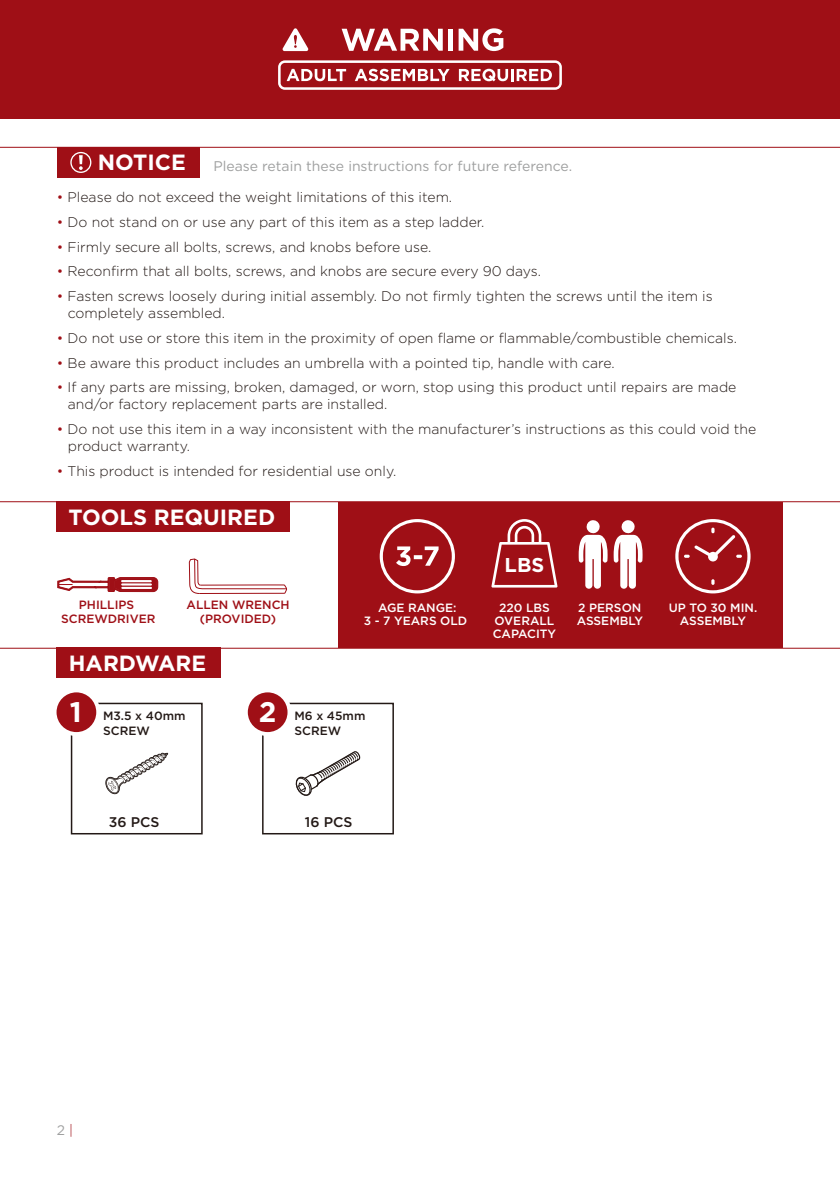
<style>
.page{position:relative;width:840px;height:1191px;background:#fff}
.page>*{position:absolute;margin:0;border:0;box-sizing:border-box;transform-origin:0 0}
.t1{font:700 28.2px "Gotham";color:#fff}
.t2{font:700 22px "Gotham";color:#fff}
.t3{font:700 20px "Gotham";color:#fff}
.t4{font:300 14px/16.8px "Gotham";color:#231916}
.t5{font:14px "Gotham";color:#9fa0a0}
.t6{font:500 14px "Gotham";color:#231916}
.t7{font:13.8px "Gotham";color:#9fa0a0}
.t8{font:500 12px/13px "Gotham";color:#fff;text-align:center}
.t9{font:500 12px/14.4px "Gotham";color:#9f0f16;text-align:center}
.t10{font:500 12px/14.4px "Gotham";color:#231916}
.s1{color:#9f0f16}
.s2{font-weight:300;color:#9f0f16}
</style>
<div class="page">
<div style="left:338px;top:502px;width:444px;height:145px;background:#9f0f16"></div>
<div style="left:56px;top:647px;width:164px;height:31px;background:#9f0f16"></div>
<div style="left:71px;top:702px;width:131px;height:132px;border:2px solid #231916"></div>
<svg style="left:56px;top:692px;width:44px;height:44px"></svg>
<div style="left:262px;top:702px;width:132px;height:132px;border:2px solid #231916"></div>
<div style="left:57px;top:501px;width:232px;height:31px;background:#9f0f16"></div>
<hr style="left:0;top:501px;width:839px;height:1px;background:#9f0f16">
<hr style="left:0;top:647px;width:839px;height:1px;background:#9f0f16">
<svg style="left:675px;top:519px;width:75px;height:74px"></svg>
<svg style="left:57px;top:577px;width:101px;height:15px"></svg>
<svg style="left:491px;top:519px;width:66px;height:68px"></svg>
<div style="left:57px;top:147px;width:142px;height:31px;background:#9f0f16"></div>
<hr style="left:0;top:147px;width:839px;height:1px;background:#9f0f16">
<div style="left:70px;top:152px;width:21px;height:21px;border:1px solid #fff;border-radius:50%"></div>
<svg style="left:79px;top:155px;width:4px;height:15px"></svg>
<div style="left:0;top:0;width:839px;height:119px;background:#9f0f16"></div>
<svg style="left:278px;top:60px;width:283px;height:30px"></svg>
<svg style="left:341px;top:29px;width:101px;height:22px"></svg>
<div style="left:448px;top:29px;width:5px;height:22px;background:#fff"></div>
<svg style="left:458px;top:28px;width:45px;height:23px"></svg>
<svg style="left:282px;top:28px;width:26px;height:23px"></svg>
<svg style="left:379px;top:519px;width:75px;height:74px"></svg>
<svg style="left:105px;top:752px;width:64px;height:43px"></svg>
<svg style="left:295px;top:751px;width:66px;height:45px"></svg>
<svg style="left:613px;top:520px;width:29px;height:69px"></svg>
<svg style="left:578px;top:520px;width:29px;height:69px"></svg>
<svg style="left:188px;top:558px;width:103px;height:178px"></svg>
<h2 class="t2" style="left:98px;top:148px;width:90px">NOTICE</h2>
<p class="t5" style="left:213px;top:157px;width:360px">Please retain these instructions for future reference.</p>
<p class="t4" style="left:57px;top:188px;width:396px"><span class="s1">•</span> Please do not exceed the weight limitations of this item.</p>
<p class="t4" style="left:57px;top:213px;width:429px"><span class="s1">•</span> Do not stand on or use any part of this item as a step ladder.</p>
<p class="t4" style="left:57px;top:238px;width:376px"><span class="s1">•</span> Firmly secure all bolts, screws, and knobs before use.</p>
<p class="t4" style="left:57px;top:262px;width:485px"><span class="s1">•</span> Reconfirm that all bolts, screws, and knobs are secure every 90 days.</p>
<p class="t4" style="left:68px;top:287px;width:646px;text-indent:-11px"><span class="s1">•</span> Fasten screws loosely during initial assembly. Do not firmly tighten the screws until the item is completely assembled.</p>
<p class="t4" style="left:57px;top:329px;width:681px"><span class="s1">•</span> Do not use or store this item in the proximity of open flame or flammable/combustible chemicals.</p>
<p class="t4" style="left:57px;top:354px;width:559px"><span class="s1">•</span> Be aware this product includes an umbrella with a pointed tip, handle with care.</p>
<p class="t4" style="left:68px;top:378px;width:669px;text-indent:-11px"><span class="s1">•</span> If any parts are missing, broken, damaged, or worn, stop using this product until repairs are made and/or factory replacement parts are installed.</p>
<p class="t4" style="left:68px;top:420px;width:689px;text-indent:-11px"><span class="s1">•</span> Do not use this item in a way inconsistent with the manufacturer’s instructions as this could void the product warranty.</p>
<p class="t4" style="left:57px;top:462px;width:341px"><span class="s1">•</span> This product is intended for residential use only.</p>
<h2 class="t2" style="left:68px;top:502px;width:208px">TOOLS REQUIRED</h2>
<h3 class="t3" style="left:504px;top:551px;width:41px">LBS</h3>
<p class="t9" style="left:186px;top:597px;width:105px">ALLEN WRENCH (PROVIDED)</p>
<p class="t9" style="left:61px;top:597px;width:96px">PHILLIPS<br>SCREWDRIVER</p>
<p class="t8" style="left:492px;top:601px;width:65px">220 LBS<br>OVERALL<br>CAPACITY</p>
<p class="t8" style="left:363px;top:601px;width:105px">AGE RANGE:<br>3 - 7 YEARS OLD</p>
<p class="t8" style="left:576px;top:601px;width:68px;text-align:left">2 PERSON<br>ASSEMBLY</p>
<h2 class="t2" style="left:69px;top:648px;width:139px">HARDWARE</h2>
<h1 class="t1" style="left:70px;top:693px;width:13px">1</h1>
<h1 class="t1" style="left:259px;top:693px;width:19px">2</h1>
<p class="t10" style="left:103px;top:709px;width:84px">M3.5 x 40mm<br>SCREW</p>
<p class="t10" style="left:294px;top:709px;width:72px">M6 x 45mm<br>SCREW</p>
<p class="t8" style="left:668px;top:601px;width:90px">UP TO 30 MIN.<br>ASSEMBLY</p>
<p class="t6" style="left:109px;top:812px;width:52px">36 PCS</p>
<p class="t6" style="left:305px;top:812px;width:49px">16 PCS</p>
<p class="t7" style="left:57px;top:1121px;width:18px">2 <span class="s2">|</span></p>
</div>
